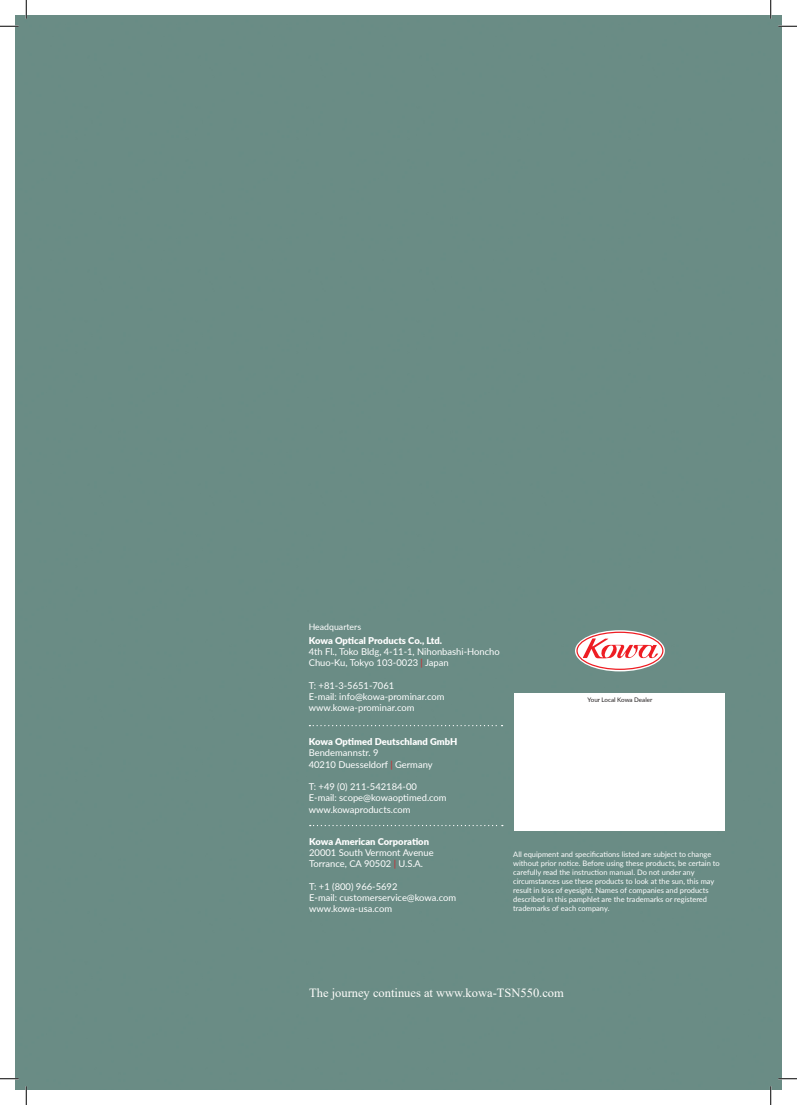
<style>
.page{position:relative;width:797px;height:1105px;background:#fff}
.page>*{position:absolute;margin:0;border:0;box-sizing:border-box;transform-origin:0 0}
.t1{font:12.5px "Times New Roman";color:#fffefc}
.t2{font:9.38px/11.2px "Lato";color:#fff}
.t3{font:900 9.38px "Lato";color:#fff}
.t4{font:8.75px "Lato";color:#fff}
.t5{font:7.5px/9px "Lato";color:#fff}
.t6{font:6.25px "Lato";color:#231f20}
.s1{color:#d1232a}
</style>
<div class="page">
<div style="left:16px;top:16px;width:765px;height:1073px;background:#6a8c85"></div>
<svg style="left:575px;top:630px;width:90px;height:41px"></svg>
<svg style="left:576px;top:632px;width:87px;height:38px"></svg>
<svg style="left:309px;top:725px;width:193px;height:1px"></svg>
<svg style="left:310px;top:825px;width:193px;height:1px"></svg>
<div style="left:514px;top:693px;width:210px;height:137px;background:#fff"></div>
<svg style="left:0;top:25px;width:19px;height:2px"></svg>
<svg style="left:778px;top:25px;width:19px;height:2px"></svg>
<svg style="left:0;top:1078px;width:19px;height:1px"></svg>
<svg style="left:778px;top:1078px;width:19px;height:1px"></svg>
<svg style="left:25px;top:0;width:2px;height:19px"></svg>
<svg style="left:25px;top:1086px;width:2px;height:19px"></svg>
<svg style="left:770px;top:0;width:1px;height:19px"></svg>
<svg style="left:770px;top:1086px;width:1px;height:19px"></svg>
<p class="t4" style="left:309px;top:621px;width:54px">Headquarters</p>
<p class="t3" style="left:309px;top:633px;width:135px">Kowa Optical Products Co., Ltd.</p>
<p class="t2" style="left:309px;top:645px;width:192px">4th Fl., Toko Bldg, 4-11-1, Nihonbashi-Honcho<br>Chuo-Ku, Tokyo 103-0023 <span class="s1">|</span> Japan</p>
<p class="t2" style="left:309px;top:679px;width:137px">T: +81-3-5651-7061<br>E-mail: info@kowa-prominar.com www.kowa-prominar.com</p>
<p class="t3" style="left:309px;top:735px;width:150px">Kowa Optimed Deutschland GmbH</p>
<p class="t2" style="left:309px;top:747px;width:125px">Bendemannstr. 9<br>40210 Duesseldorf <span class="s1">|</span> Germany</p>
<p class="t2" style="left:309px;top:781px;width:139px">T: +49 (0) 211-542184-00<br>E-mail: scope@kowaoptimed.com www.kowaproducts.com</p>
<p class="t3" style="left:309px;top:834px;width:121px">Kowa American Corporation</p>
<p class="t2" style="left:309px;top:846px;width:126px">20001 South Vermont Avenue<br>Torrance, CA 90502 <span class="s1">|</span> U.S.A.</p>
<p class="t2" style="left:309px;top:880px;width:148px">T: +1 (800) 966-5692<br>E-mail: customerservice@kowa.com www.kowa-usa.com</p>
<p class="t6" style="left:587px;top:695px;width:66px">Your Local Kowa Dealer</p>
<p class="t5" style="left:513px;top:850px;width:208px">All equipment and specifications listed are subject to change without prior notice. Before using these products, be certain to carefully read the instruction manual. Do not under any circumstances use these products to look at the sun, this may result in loss of eyesight. Names of companies and products described in this pamphlet are the trademarks or registered trademarks of each company.</p>
<h1 class="t1" style="left:309px;top:984px;width:256px">The journey continues at www.kowa-TSN550.com</h1>
</div>
